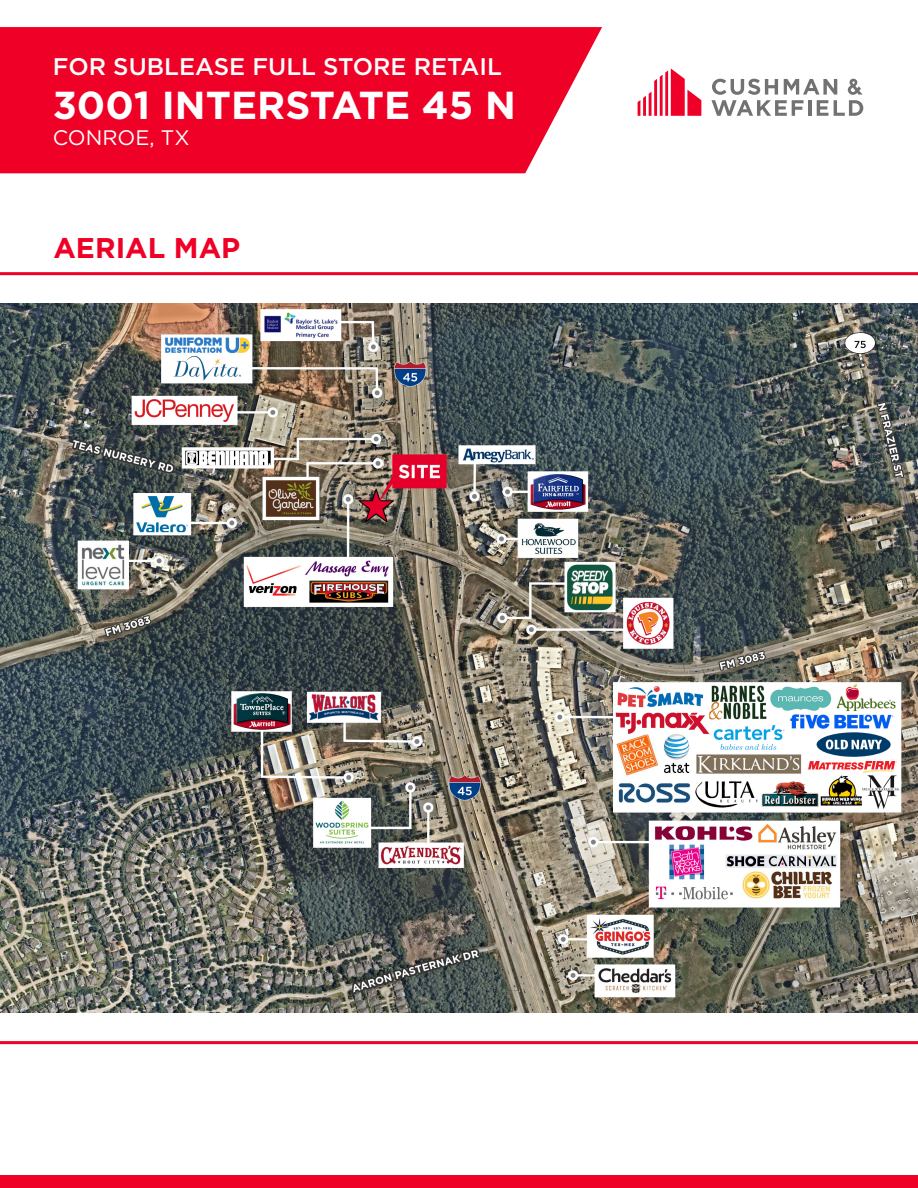
<style>
.page{position:relative;width:918px;height:1188px;background:#fff}
.page>*{position:absolute;margin:0;border:0;box-sizing:border-box;transform-origin:0 0}
.t1{font:700 39px "Gotham";color:#fff}
.t2{font:700 28.5px "Gotham";color:#ef0027}
.t3{font:500 24px "Gotham";color:#fff}
.t4{font:21px "Gotham";color:#fff}
</style>
<div class="page">
<img style="left:0;top:303px;width:918px;height:710px">
<div style="left:0;top:1176px;width:918px;height:12px;background:#ef0027"></div>
<hr style="left:0;top:272px;width:918px;height:3px;background:#ef0027">
<hr style="left:0;top:1041px;width:918px;height:3px;background:#ef0027">
<div style="left:0;top:27px;width:602px;height:146px;background:#ef0027"></div>
<svg style="left:638px;top:68px;width:63px;height:48px"></svg>
<svg style="left:711px;top:79px;width:152px;height:37px"></svg>
<p class="t3" style="left:53px;top:50px;width:451px">FOR SUBLEASE FULL STORE RETAIL</p>
<p class="t1" style="left:53px;top:79px;width:465px">3001 INTERSTATE 45 N</p>
<p class="t4" style="left:53px;top:124px;width:138px">CONROE, TX</p>
<p class="t2" style="left:53px;top:229px;width:188px">AERIAL MAP</p>
</div>
